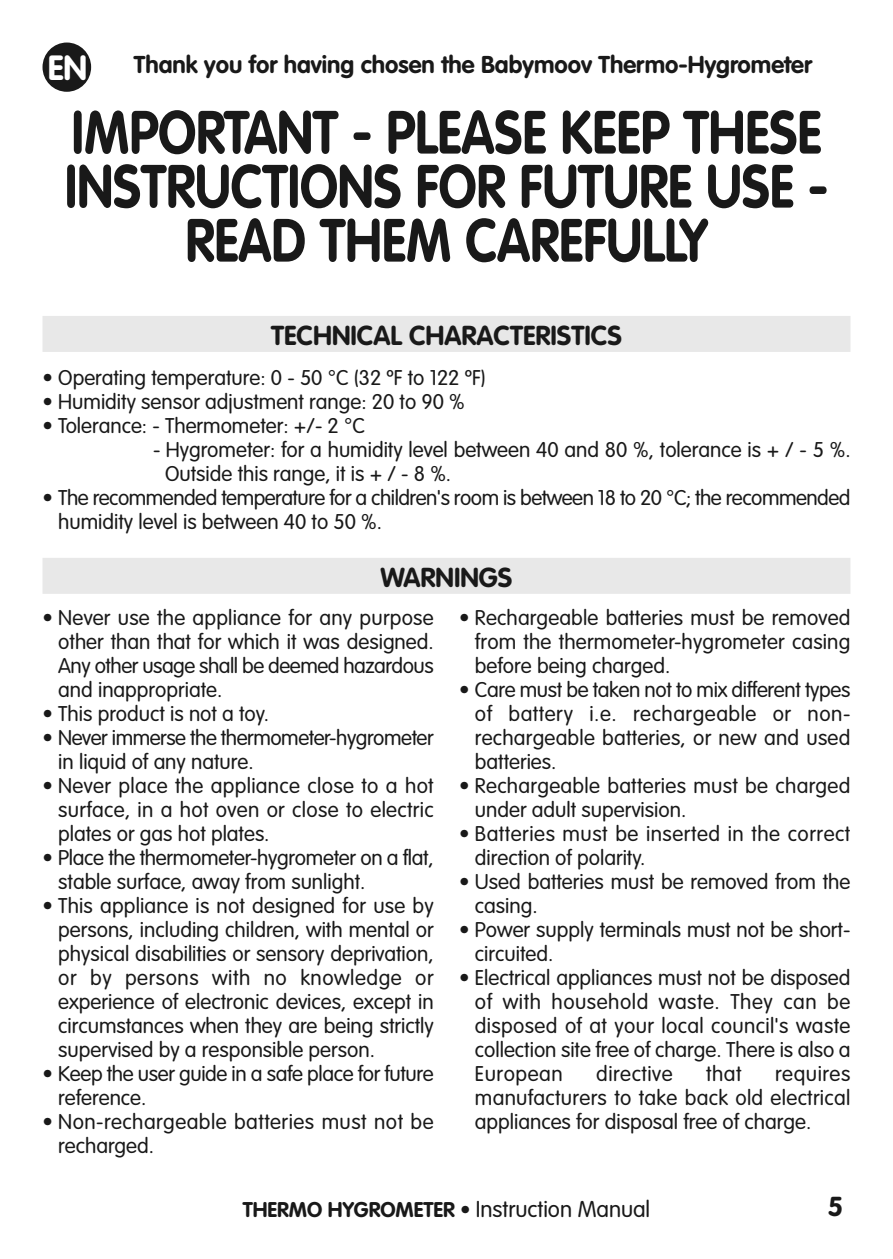
<style>
.page{position:relative;width:893px;height:1259px;background:#fff}
.page>*{position:absolute;margin:0;border:0;box-sizing:border-box;transform-origin:0 0}
.t1{font:700 60px/54px "VAG Rounded";color:#191919;text-align:center;scale:.87 1}
.t2{font:700 34.5px "VAG Rounded";color:#fff}
.t3{font:700 27px "VAG Rounded";color:#191919}
.t4{font:700 24px "VAG Rounded";color:#191919}
.t5{font:300 22.5px "VAG Rounded";color:#191919}
.t6{font:300 21px/24px "VAG Rounded";color:#191919;text-align:justify}
.t7{font:300 21px/24px "VAG Rounded";letter-spacing:-.025em;color:#191919}
.t8{font:300 21px/24px "VAG Rounded";letter-spacing:.025em;color:#191919}
.t9{font:300 21px/24px "VAG Rounded";letter-spacing:-.02em;color:#191919}
.t10{font:300 21px/24px "VAG Rounded";letter-spacing:.02em;color:#191919}
.s1{font-weight:700;font-size:21px}
.s2{font-size:21px}
</style>
<div class="page">
<div style="left:43px;top:43px;width:48px;height:49px;background:#191919;border-radius:50%"></div>
<div style="left:43px;top:316px;width:807px;height:36px;background:#e8e8e8"></div>
<div style="left:43px;top:558px;width:807px;height:36px;background:#e8e8e8"></div>
<p class="t4" style="left:134px;top:54px;width:680px">Thank you for having chosen the Babymoov Thermo-Hygrometer</p>
<h1 class="t1" style="left:65px;top:110px;width:879px">IMPORTANT - PLEASE KEEP THESE<br>INSTRUCTIONS FOR FUTURE USE -<br>READ THEM CAREFULLY</h1>
<h2 class="t2" style="left:48px;top:53px;width:41px">EN</h2>
<p class="t3" style="left:271px;top:324px;width:352px">TECHNICAL CHARACTERISTICS</p>
<p class="t6" style="left:43px;top:367px;width:445px">• Operating temperature: 0 - 50 °C (32 ºF to 122 ºF)</p>
<p class="t6" style="left:43px;top:391px;width:424px">• Humidity sensor adjustment range: 20 to 90 %</p>
<p class="t6" style="left:43px;top:415px;width:324px">• Tolerance: - Thermometer: +/- 2 °C</p>
<p class="t6" style="left:165px;top:439px;width:687px;text-indent:-12px">- Hygrometer: for a humidity level between 40 and 80 %, tolerance is + / - 5 %.<br>Outside this range, it is + / - 8 %.</p>
<p class="t7" style="left:58px;top:487px;width:794px;text-indent:-16px">• The recommended temperature for a children's room is between 18 to 20 °C; the recommended humidity level is between 40 to 50 %.</p>
<p class="t3" style="left:380px;top:566px;width:133px">WARNINGS</p>
<p class="t6" style="left:58px;top:607px;width:377px;text-indent:-16px">• Never use the appliance for any purpose other than that for which it was designed.<br>Any other usage shall be deemed hazardous and inappropriate.</p>
<p class="t6" style="left:43px;top:703px;width:228px">• This product is not a toy.</p>
<p class="t9" style="left:58px;top:727px;width:377px;text-indent:-16px">• Never immerse the thermometer-hygrometer in liquid of any nature.</p>
<p class="t6" style="left:58px;top:775px;width:377px;text-indent:-16px">• Never place the appliance close to a hot surface, in a hot oven or close to electric plates or gas hot plates.</p>
<p class="t6" style="left:58px;top:847px;width:377px;text-indent:-16px">• Place the thermometer-hygrometer on a flat, stable surface, away from sunlight.</p>
<p class="t6" style="left:58px;top:895px;width:377px;text-indent:-16px">• This appliance is not designed for use by persons, including children, with mental or physical disabilities or sensory deprivation, or by persons with no knowledge or experience of electronic devices, except in circumstances when they are being strictly supervised by a responsible person.</p>
<p class="t6" style="left:58px;top:1063px;width:377px;text-indent:-16px">• Keep the user guide in a safe place for future reference.</p>
<p class="t10" style="left:58px;top:1111px;width:377px;text-indent:-16px">• Non-rechargeable batteries must not be recharged.</p>
<p class="t6" style="left:475px;top:607px;width:377px;text-indent:-16px">• Rechargeable batteries must be removed from the thermometer-hygrometer casing before being charged.</p>
<p class="t6" style="left:475px;top:679px;width:377px;text-indent:-16px">• Care must be taken not to mix different types of battery i.e. rechargeable or non&shy;rechargeable batteries, or new and used batteries.</p>
<p class="t6" style="left:475px;top:775px;width:377px;text-indent:-16px">• Rechargeable batteries must be charged under adult supervision.</p>
<p class="t8" style="left:475px;top:823px;width:377px;text-indent:-16px">• Batteries must be inserted in the correct direction of polarity.</p>
<p class="t6" style="left:475px;top:871px;width:377px;text-indent:-16px">• Used batteries must be removed from the casing.</p>
<p class="t6" style="left:475px;top:919px;width:377px;text-indent:-16px">• Power supply terminals must not be short&shy;circuited.</p>
<p class="t6" style="left:475px;top:967px;width:377px;text-indent:-16px">• Electrical appliances must not be disposed of with household waste. They can be disposed of at your local council's waste collection site free of charge. There is also a European</p>
<p class="t8" style="left:596px;top:1063px;width:78px">directive</p>
<p class="t6" style="left:706px;top:1063px;width:37px">that</p>
<p class="t6" style="left:475px;top:1063px;width:377px;text-indent:300px">requires manufacturers to take back old electrical appliances for disposal free of charge.</p>
<p class="t5" style="left:243px;top:1199px;width:409px"><span class="s1">THERMO HYGROMETER</span> <span class="s2">•</span> Instruction Manual</p>
<p class="t3" style="left:828px;top:1195px;width:17px">5</p>
</div>
